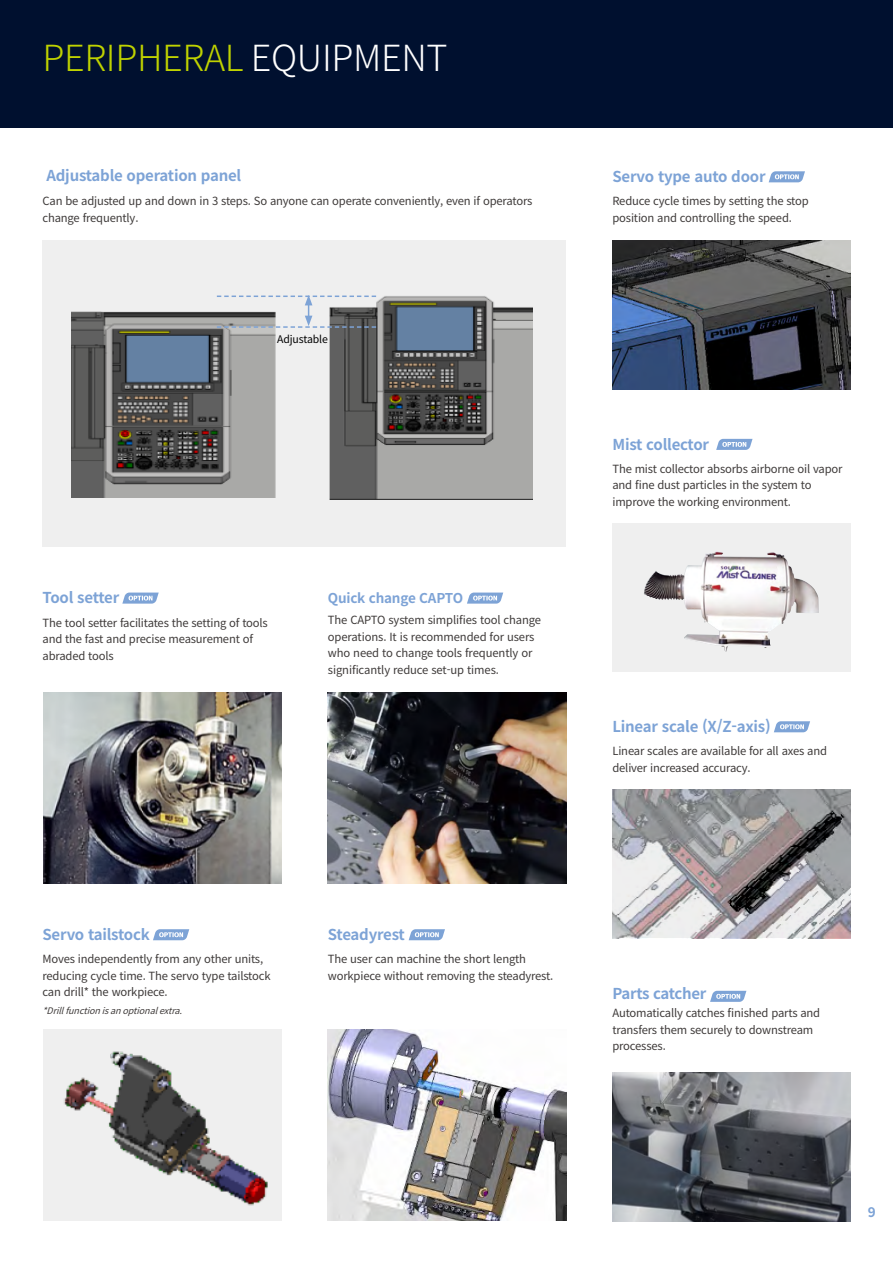
<style>
.page{position:relative;width:893px;height:1263px;background:#fff}
.page>*{position:absolute;margin:0;border:0;box-sizing:border-box;transform-origin:0 0}
.t1{font:300 36px "Noto Sans KR";letter-spacing:-.01em;color:#bfd200}
.t2{font:700 15px "Noto Sans KR";letter-spacing:-.015em;color:#7da3d6}
.t3{font:700 13.5px "Noto Sans KR";letter-spacing:-.015em;color:#7da3d6}
.t4{font:11.25px/16.5px "Noto Sans KR";letter-spacing:-.015em;color:#3e3a39}
.t5{font:10.5px "Noto Sans KR";letter-spacing:-.01em;color:#000}
.t6{font:italic 9px "Noto Sans KR";color:#3e3a39}
.s1{color:#fff}
</style>
<div class="page">
<div style="left:0;top:0;width:893px;height:128px;background:#00102f"></div>
<svg style="left:710px;top:991px;width:36px;height:11px"></svg>
<img style="left:612px;top:1072px;width:238px;height:149px">
<div style="left:43px;top:240px;width:523px;height:306px;background:#efefef"></div>
<svg style="left:122px;top:592px;width:37px;height:12px"></svg>
<svg style="left:467px;top:592px;width:36px;height:12px"></svg>
<img style="left:43px;top:692px;width:238px;height:192px">
<img style="left:328px;top:692px;width:238px;height:192px">
<svg style="left:774px;top:721px;width:36px;height:11px"></svg>
<img style="left:612px;top:789px;width:238px;height:149px">
<svg style="left:769px;top:171px;width:36px;height:11px"></svg>
<img style="left:612px;top:240px;width:238px;height:149px">
<svg style="left:153px;top:929px;width:36px;height:11px"></svg>
<svg style="left:409px;top:929px;width:36px;height:11px"></svg>
<div style="left:43px;top:1029px;width:238px;height:191px;background:#efefef"></div>
<img style="left:328px;top:1029px;width:238px;height:191px">
<img style="left:71px;top:311px;width:205px;height:186px">
<img style="left:329px;top:296px;width:204px;height:204px">
<svg style="left:612px;top:523px;width:238px;height:148px;fill:#efefef"></svg>
<img style="left:644px;top:551px;width:72px;height:47px">
<svg style="left:716px;top:439px;width:36px;height:11px"></svg>
<svg style="left:217px;top:295px;width:159px;height:33px"></svg>
<img style="left:64px;top:1051px;width:204px;height:155px">
<h1 class="t1" style="left:43px;top:38px;width:406px">PERIPHERAL <span class="s1">EQUIPMENT</span></h1>
<h2 class="t2" style="left:46px;top:167px;width:196px">Adjustable operation panel</h2>
<p class="t4" style="left:43px;top:193px;width:491px">Can be adjusted up and down in 3 steps. So anyone can operate conveniently, even if operators change frequently.</p>
<p class="t5" style="left:277px;top:333px;width:52px">Adjustable</p>
<h2 class="t2" style="left:43px;top:589px;width:78px">Tool setter</h2>
<p class="t4" style="left:43px;top:614px;width:227px">The tool setter facilitates the setting of tools and the fast and precise measurement of abraded tools</p>
<p class="t3" style="left:328px;top:590px;width:137px">Quick change CAPTO</p>
<p class="t4" style="left:328px;top:612px;width:215px">The CAPTO system simplifies tool change operations. It is recommended for users who need to change tools frequently or significantly reduce set-up times.</p>
<h2 class="t2" style="left:612px;top:168px;width:155px">Servo type auto door</h2>
<p class="t4" style="left:612px;top:193px;width:198px">Reduce cycle times by setting the stop position and controlling the speed.</p>
<h2 class="t2" style="left:612px;top:436px;width:98px">Mist collector</h2>
<p class="t4" style="left:612px;top:461px;width:232px">The mist collector absorbs airborne oil vapor and fine dust particles in the system to improve the working environment.</p>
<h2 class="t2" style="left:612px;top:718px;width:160px">Linear scale (X/Z-axis)</h2>
<p class="t4" style="left:612px;top:743px;width:216px">Linear scales are available for all axes and deliver increased accuracy.</p>
<h2 class="t2" style="left:43px;top:926px;width:109px">Servo tailstock</h2>
<p class="t4" style="left:43px;top:951px;width:230px">Moves independently from any other units, reducing cycle time. The servo type tailstock can drill* the workpiece.</p>
<p class="t6" style="left:43px;top:1006px;width:148px">*Drillfunctionisanoptionalextra.</p>
<h2 class="t2" style="left:328px;top:926px;width:78px">Steadyrest</h2>
<p class="t4" style="left:328px;top:951px;width:227px">The user can machine the short length workpiece without removing the steadyrest.</p>
<h2 class="t2" style="left:612px;top:984px;width:96px">Parts catcher</h2>
<p class="t4" style="left:612px;top:1005px;width:209px">Automatically catches finished parts and transfers them securely to downstream processes.</p>
<p class="t3" style="left:868px;top:1205px;width:9px">9</p>
</div>
